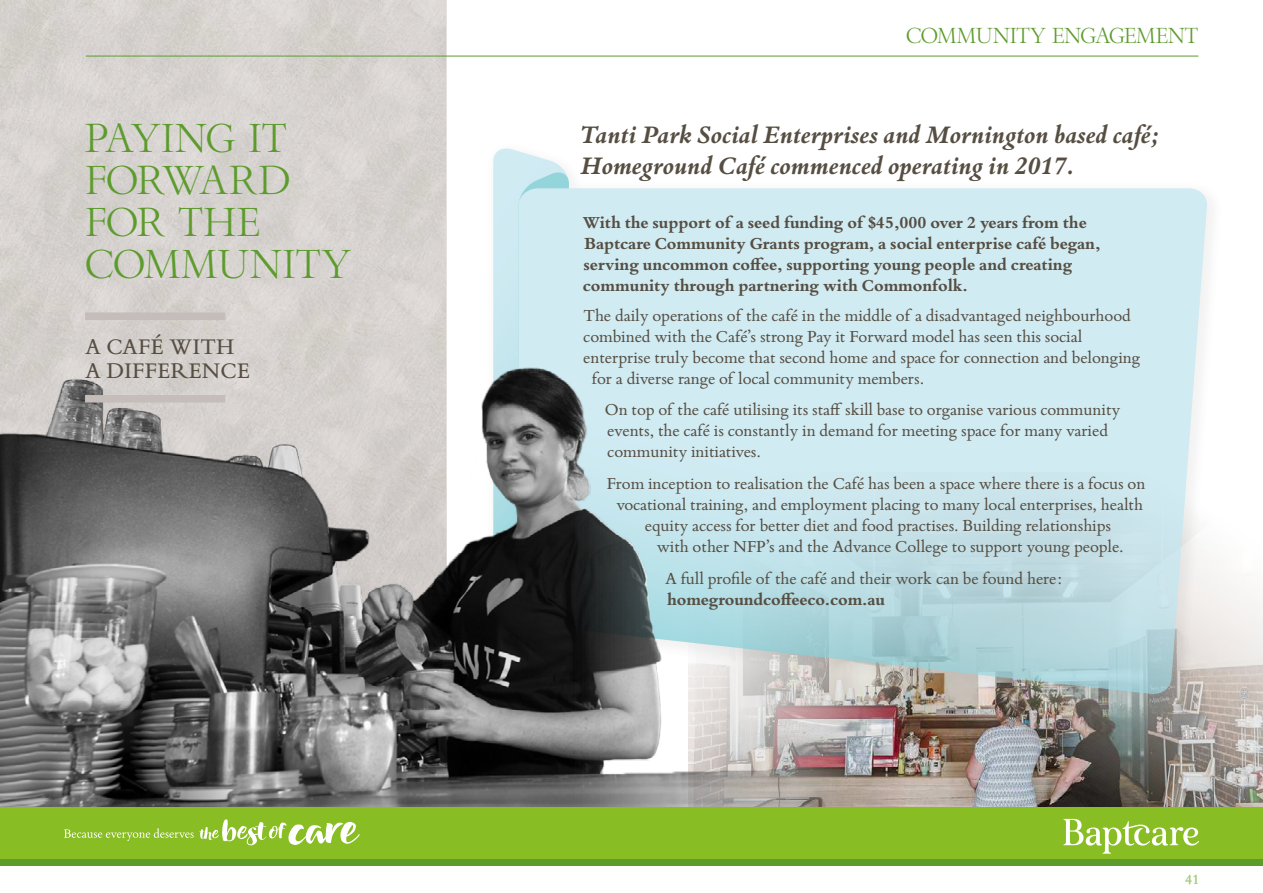
<style>
.page{position:relative;width:1263px;height:893px;background:#fff}
.page>*{position:absolute;margin:0;border:0;box-sizing:border-box;transform-origin:0 0}
.t1{font:39px/42px "Bembo Titling MT Std";color:#5d9b2d}
.t2{font:italic 700 27px/31.5px "Bembo Book MT Std";color:#564e42}
.t3{font:24px "Bembo Book MT Std";color:#564e42}
.t4{font:21px "Bembo Titling MT Std";letter-spacing:-.025em;color:#5d9b2d}
.t5{font:18px/21px "Bembo Book MT Std";letter-spacing:-.005em;color:#564e42}
.t6{font:700 18px/21px "Bembo Book MT Std";color:#564e42}
.t7{font:15px "Bembo Book MT Std";color:#a7ce80}
</style>
<div class="page">
<img style="left:0;top:0;width:446px;height:173px">
<img style="left:904px;top:581px;width:359px;height:227px">
<div style="left:484px;top:140px;width:740px;height:572px;background:#474442;opacity:.1"></div>
<svg style="left:493px;top:149px;width:76px;height:24px"></svg>
<svg style="left:904px;top:188px;width:304px;height:507px"></svg>
<img style="left:0;top:173px;width:904px;height:635px">
<div style="left:0;top:859px;width:1263px;height:6px;background:#5d9b2d"></div>
<hr style="left:86px;top:56px;width:1112px;height:1px;background:#5d9b2d">
<div style="left:85px;top:312px;width:140px;height:8px;background:#c4bdba"></div>
<div style="left:85px;top:395px;width:140px;height:8px;background:#c4bdba"></div>
<div style="left:0;top:808px;width:1263px;height:51px;background:#89bd24"></div>
<svg style="left:1063px;top:819px;width:136px;height:35px"></svg>
<svg style="left:64px;top:819px;width:296px;height:26px"></svg>
<h1 class="t1" style="left:85px;top:117px;width:207px">PAYING IT<br>FORWARD<br>FOR THE<br>COMM</h1>
<h1 class="t1" style="left:217px;top:243px;width:136px">UNITY</h1>
<h3 class="t3" style="left:85px;top:331px;width:37px">A caf</h3>
<h3 class="t3" style="left:151px;top:331px;width:36px">é with</h3>
<h3 class="t3" style="left:85px;top:355px;width:37px">a difference</h3>
<p class="t4" style="left:906px;top:23px;width:42px">COMM</p>
<p class="t4" style="left:976px;top:23px;width:224px">UNITY ENGAGEMENT</p>
<h2 class="t2" style="left:580px;top:117px;width:581px">Tanti Park Social Enterprises and Mornington based café;<br>Homeground Café commenced operating in 2017.</h2>
<p class="t6" style="left:583px;top:211px;width:519px">With the support of a seed funding of $45,000 over 2 years from the Baptcare Community Grants program, a social enterprise café began, serving uncommon coffee, supporting young people and creating community through partnering with Commonfolk.</p>
<p class="t5" style="left:583px;top:304px;width:549px">The daily operations of the café in the middle of a disadvantaged neighbourhood</p>
<p class="t5" style="left:583px;top:325px;width:500px">combined with the Café’s strong Pay it Forward model has seen this social</p>
<p class="t5" style="left:583px;top:346px;width:559px">enterprise truly become that second home and space for connection and belonging</p>
<p class="t5" style="left:592px;top:367px;width:334px">for a diverse range of local community members.</p>
<p class="t5" style="left:605px;top:398px;width:517px">On top of the café utilising its staff skill base to organise various community events, the café is constantly in demand for meeting space for many varied community initiatives.</p>
<p class="t5" style="left:607px;top:472px;width:540px">From inception to realisation the Café has been a space where there is a focus on</p>
<p class="t5" style="left:616px;top:493px;width:528px">vocational training, and employment placing to many local enterprises, health</p>
<p class="t5" style="left:645px;top:514px;width:468px">equity access for better diet and food practises. Building relationships</p>
<p class="t5" style="left:657px;top:535px;width:468px">with other NFP’s and the Advance College to support young people.</p>
<p class="t5" style="left:665px;top:567px;width:398px">A full profile of the café and their work can be found here:</p>
<p class="t6" style="left:667px;top:588px;width:219px">homegroundcoffeeco.com.au</p>
<p class="t7" style="left:1185px;top:869px;width:16px">41</p>
</div>
